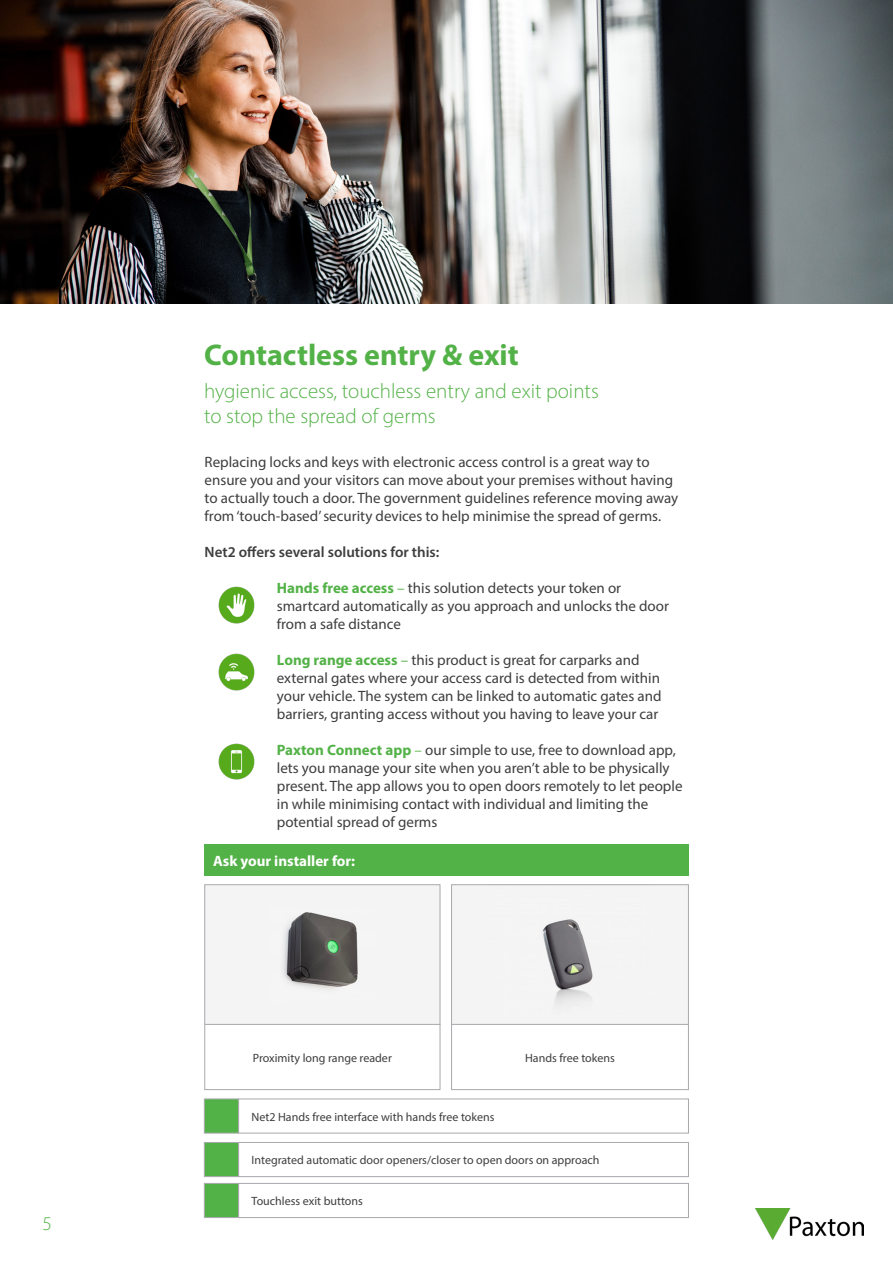
<style>
.page{position:relative;width:893px;height:1263px;background:#fff}
.page>*{position:absolute;margin:0;border:0;box-sizing:border-box;transform-origin:0 0}
.t1{font:700 30px "Myriad Pro";color:#53b247}
.t2{font:300 21px "Myriad Pro";color:#53b247}
.t3{font:300 19.5px "Myriad Pro";color:#53b247}
.t4{font:15px/18px "Myriad Pro";color:#3e3e3f}
.t5{font:600 15px "Myriad Pro";color:#3e3e3f}
.t6{font:700 15px "Myriad Pro";color:#fff}
.t7{font:12px "Myriad Pro";color:#3e3e3f}
.s1{font-weight:700;color:#53b247}
.s2{color:#53b247}
.s3{color:#69b854}
</style>
<div class="page">
<img style="left:0;top:0;width:893px;height:304px">
<img style="left:219px;top:587px;width:36px;height:36px">
<img style="left:219px;top:654px;width:36px;height:36px">
<img style="left:219px;top:743px;width:36px;height:36px">
<div style="left:205px;top:844px;width:484px;height:31px;background:#53b247"></div>
<div style="left:205px;top:1024px;width:235px;height:66px;border:1px solid #a8a9ad"></div>
<div style="left:238px;top:1099px;width:451px;height:34px;border:1px solid #a8a9ad"></div>
<div style="left:238px;top:1142px;width:451px;height:35px;border:1px solid #a8a9ad"></div>
<div style="left:238px;top:1183px;width:451px;height:35px;border:1px solid #a8a9ad"></div>
<div style="left:204px;top:1099px;width:35px;height:34px;background:#53b247;border:1px solid #a8a9ad"></div>
<div style="left:204px;top:1142px;width:35px;height:35px;background:#53b247;border:1px solid #a8a9ad"></div>
<div style="left:204px;top:1183px;width:35px;height:35px;background:#53b247;border:1px solid #a8a9ad"></div>
<div style="left:451px;top:1024px;width:238px;height:66px;border:1px solid #a8a9ad"></div>
<div style="left:205px;top:885px;width:235px;height:139px;background:#f4f4f4"></div>
<img style="left:283px;top:912px;width:75px;height:77px">
<div style="left:205px;top:884px;width:235px;height:140px;border:1px solid #a8a9ad"></div>
<div style="left:452px;top:885px;width:236px;height:139px;background:#f4f4f4"></div>
<img style="left:543px;top:919px;width:50px;height:85px">
<div style="left:451px;top:884px;width:238px;height:140px;border:1px solid #a8a9ad"></div>
<img style="left:756px;top:1209px;width:107px;height:30px">
<p class="t3" style="left:43px;top:1212px;width:11px">5</p>
<p class="t1" style="left:204px;top:336px;width:316px">Contactless entry &amp; exit</p>
<p class="t2" style="left:204px;top:379px;width:396px">hygienic access, touchless entry and exit points</p>
<p class="t2" style="left:204px;top:404px;width:233px">to stop the spread of germs</p>
<p class="t4" style="left:205px;top:453px;width:475px">Replacing locks and keys with electronic access control is a great way to ensure you and your visitors can move about your premises without having to actually touch a door. The government guidelines reference moving away from ‘touch-based’ security devices to help minimise the spread of germs.</p>
<p class="t5" style="left:205px;top:543px;width:236px">Net2 offers several solutions for this:</p>
<p class="t4" style="left:277px;top:579px;width:394px"><span class="s1">Hands free access</span> <span class="s2">–</span> this solution detects your token or smartcard automatically as you approach and unlocks the door from a safe distance</p>
<p class="t4" style="left:277px;top:651px;width:386px"><span class="s1">Long range access</span> <span class="s2">–</span> this product is great for carparks and external gates where your access card is detected from within your vehicle. The system can be linked to automatic gates and barriers, granting access without you having to leave your car</p>
<p class="t4" style="left:277px;top:741px;width:407px"><span class="s1">Paxton Connect app</span> <span class="s3">–</span> our simple to use, free to download app, lets you manage your site when you aren’t able to be physically present. The app allows you to open doors remotely to let people in while minimising contact with individual and limiting the potential spread of germs</p>
<p class="t6" style="left:213px;top:851px;width:144px">Ask your installer for:</p>
<p class="t7" style="left:253px;top:1050px;width:141px">Proximity long range reader</p>
<p class="t7" style="left:525px;top:1050px;width:91px">Hands free tokens</p>
<p class="t7" style="left:252px;top:1109px;width:244px">Net2 Hands free interface with hands free tokens</p>
<p class="t7" style="left:252px;top:1152px;width:349px">Integrated automatic door openers/closer to open doors on approach</p>
<p class="t7" style="left:252px;top:1193px;width:113px">Touchless exit buttons</p>
</div>
